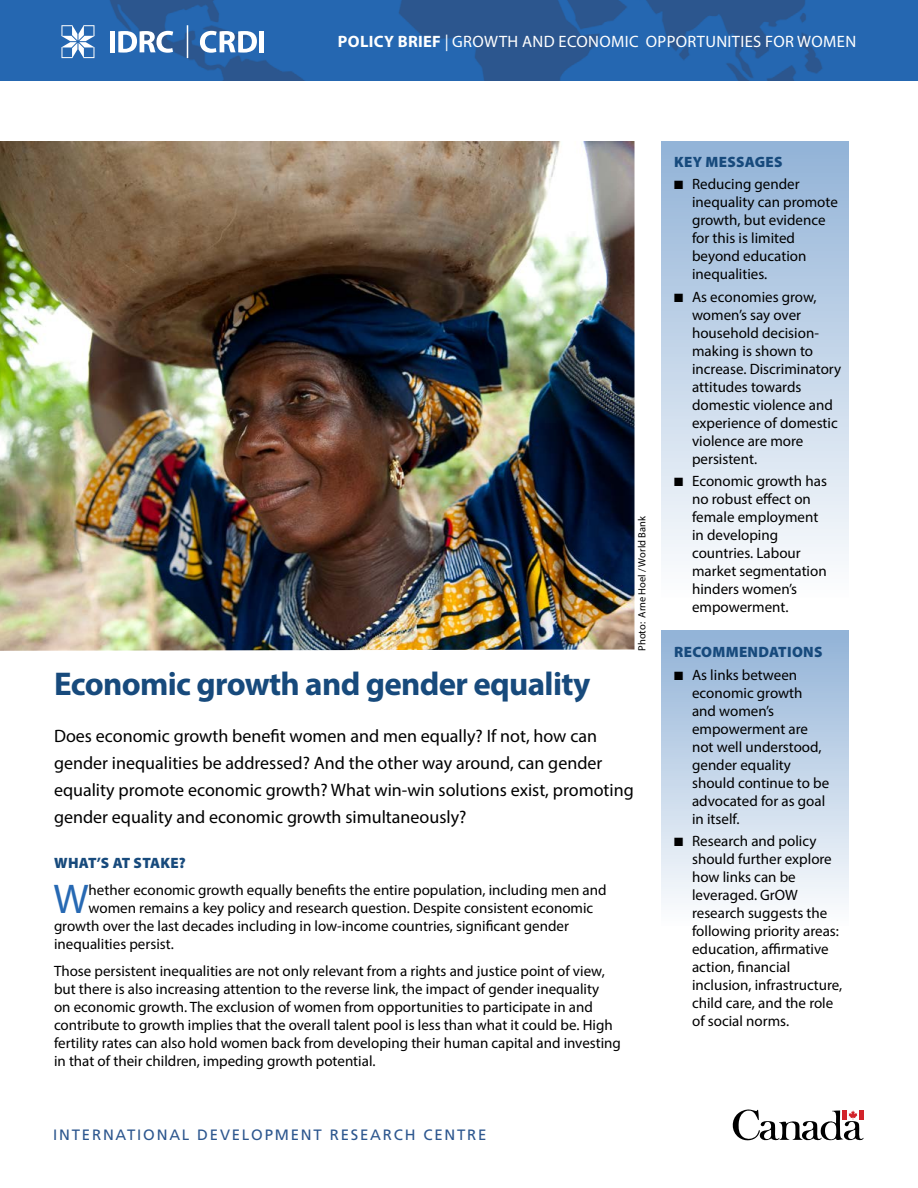
<style>
.page{position:relative;width:918px;height:1188px;background:#fff}
.page>*{position:absolute;margin:0;border:0;box-sizing:border-box;transform-origin:0 0}
.P2{font:41.7px "Myriad Pro";color:#2769b3}
.H1{font:700 33px "Myriad Pro";letter-spacing:-.02em;color:#174a7c}
.H2{font:18px/27px "Myriad Pro";color:#000}
.t1{font:16.5px "Myriad Pro";letter-spacing:.02em;color:#fff}
.P3{font:15px/18px "Myriad Pro";color:#000}
.P1{font:15px/18px "Myriad Pro";color:#000}
.P2-2{font:15px "Myriad Pro";color:#000}
.H3{font:900 15px "Myriad Pro";letter-spacing:.02em;color:#174a7c}
.t2{font:15px "Frutiger";letter-spacing:.12em;color:#2c568e}
.H2-2{font:10.5px "Myriad Pro";color:#000}
.s1{font-weight:700}
</style>
<div class="page">
<div style="left:662px;top:141px;width:187px;height:457px;background:linear-gradient(to bottom,#92b3d7,#fdfefe)"></div>
<div style="left:662px;top:631px;width:187px;height:295px;background:linear-gradient(to bottom,#92b3d7,#fdfdfe)"></div>
<img style="left:0;top:141px;width:634px;height:510px">
<img style="left:0;top:0;width:918px;height:81px">
<svg style="left:61px;top:25px;width:33px;height:33px"></svg>
<div style="left:110px;top:31px;width:5px;height:21px;background:#fff"></div>
<svg style="left:118px;top:31px;width:55px;height:22px"></svg>
<svg style="left:200px;top:31px;width:57px;height:22px"></svg>
<div style="left:259px;top:31px;width:5px;height:21px;background:#fff"></div>
<hr style="left:187px;top:25px;width:1px;height:33px;background:#fff">
<svg style="left:732px;top:1109px;width:132px;height:32px"></svg>
<p class="t1" style="left:338px;top:32px;width:520px"><span class="s1">POLICY BRIEF</span> | GROWTH AND ECONOMIC OPPORTUNITIES FOR WOMEN</p>
<p class="H1" style="left:54px;top:663px;width:538px">Economic growth and gender equality</p>
<p class="H2-2" style="left:635px;top:651px;width:136px;rotate:-90deg">Photo: Arne Hoel / World Bank</p>
<p class="H2" style="left:54px;top:722px;width:581px">Does economic growth benefit women and men equally? If not, how can gender inequalities be addressed? And the other way around, can gender equality promote economic growth? What win-win solutions exist, promoting gender equality and economic growth simultaneously?</p>
<h2 class="H3" style="left:54px;top:853px;width:133px">WHAT’S AT STAKE?</h2>
<p class="P2" style="left:53px;top:873px;width:37px">W</p>
<p class="P2-2" style="left:89px;top:881px;width:519px">hether economic growth equally benefits the entire population, including men and</p>
<p class="P2-2" style="left:89px;top:899px;width:506px">women remains a key policy and research question. Despite consistent economic</p>
<p class="P2-2" style="left:54px;top:917px;width:517px">growth over the last decades including in low-income countries, significant gender</p>
<p class="P2-2" style="left:54px;top:935px;width:121px">inequalities persist.</p>
<h5 class="P1" style="left:54px;top:962px;width:569px">Those persistent inequalities are not only relevant from a rights and justice point of view, but there is also increasing attention to the reverse link, the impact of gender inequality<br>on economic growth. The exclusion of women from opportunities to participate in and contribute to growth implies that the overall talent pool is less than what it could be. High fertility rates can also hold women back from developing their human capital and investing in that of their children, impeding growth potential.</h5>
<p class="t2" style="left:53px;top:1126px;width:435px">INTERNATIONAL DEVELOPMENT RESEARCH CENTRE</p>
<h2 class="H3" style="left:674px;top:152px;width:110px">KEY MESSAGES</h2>
<p class="P3" style="left:692px;top:175px;width:147px;text-indent:-18px">■ Reducing gender inequality can promote growth, but evidence for this is limited beyond education inequalities.</p>
<p class="P3" style="left:692px;top:287px;width:151px;text-indent:-18px">■ As economies grow, women’s say over household decision&shy;making is shown to increase. Discriminatory attitudes towards domestic violence and experience of domestic violence are more persistent.</p>
<p class="P3" style="left:692px;top:472px;width:136px;text-indent:-18px">■ Economic growth has no robust effect on female employment in developing countries. Labour market segmentation hinders women’s empowerment.</p>
<h2 class="H3" style="left:674px;top:642px;width:150px">RECOMMENDATIONS</h2>
<p class="P3" style="left:692px;top:665px;width:139px;text-indent:-18px">■ As links between economic growth and women’s empowerment are not well understood, gender equality should continue to be advocated for as goal in itself.</p>
<p class="P3" style="left:692px;top:832px;width:152px;text-indent:-18px">■ Research and policy should further explore how links can be leveraged. GrOW research suggests the following priority areas: education, affirmative action, financial inclusion, infrastructure, child care, and the role of social norms.</p>
</div>
